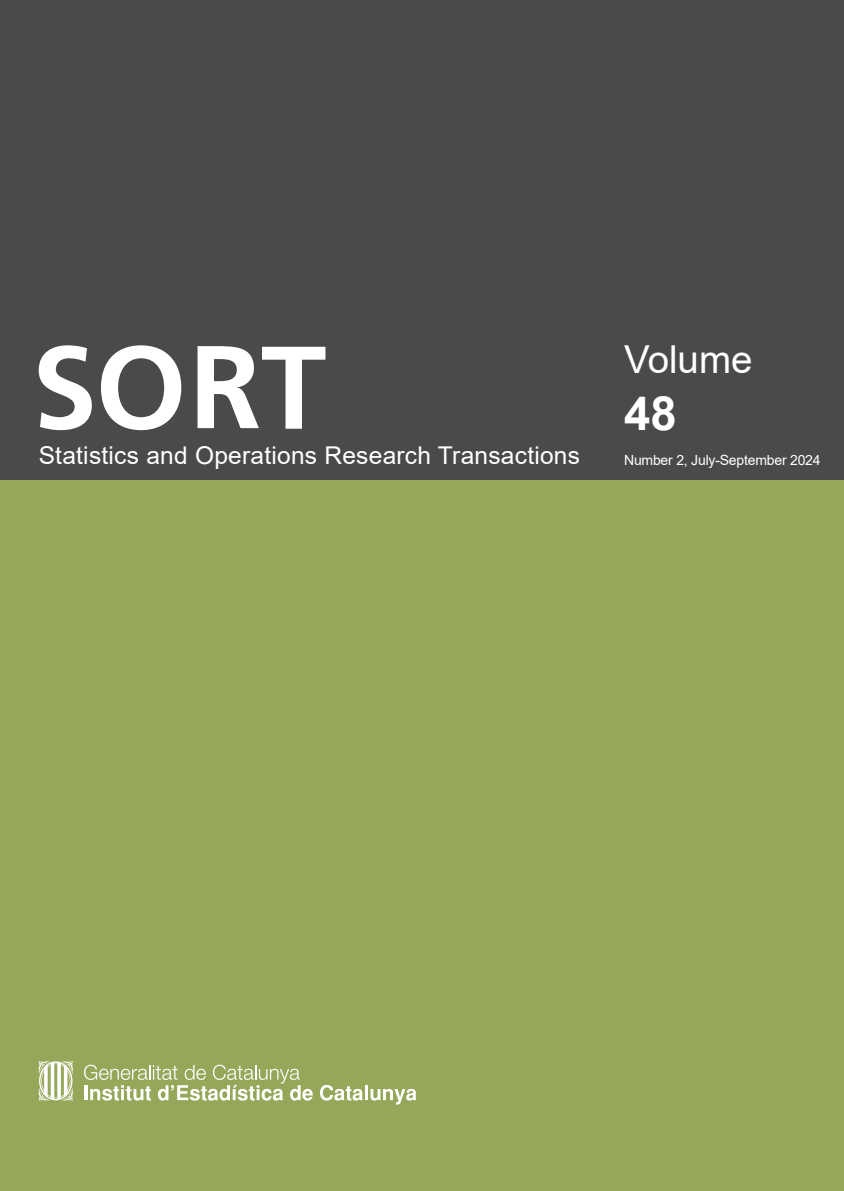
<style>
.page{position:relative;width:844px;height:1191px;background:#fff}
.page>*{position:absolute;margin:0;border:0;box-sizing:border-box;transform-origin:0 0}
.t1{font:700 47.25px "Arial";color:#fff}
.t2{font:38.5px "Arial";color:#fff}
.t3{font:24.5px "Arial";letter-spacing:.01em;color:#fff}
.t4{font:14px "Arial";letter-spacing:-.015em;color:#fff}
</style>
<div class="page">
<div style="left:0;top:479px;width:843px;height:712px;background:#96a75a"></div>
<div style="left:0;top:0;width:843px;height:480px;background:#4a4a49"></div>
<svg style="left:39px;top:345px;width:53px;height:85px"></svg>
<svg style="left:101px;top:345px;width:80px;height:85px"></svg>
<svg style="left:197px;top:346px;width:128px;height:83px"></svg>
<svg style="left:320px;top:1085px;width:96px;height:19px"></svg>
<svg style="left:84px;top:1064px;width:229px;height:36px"></svg>
<svg style="left:39px;top:1061px;width:34px;height:39px"></svg>
<h1 class="t3" style="left:39px;top:439px;width:542px">Statistics and Operations Research Transactions</h1>
<p class="t2" style="left:624px;top:332px;width:130px">Volume</p>
<p class="t1" style="left:624px;top:380px;width:54px">48</p>
<p class="t4" style="left:624px;top:451px;width:198px">Number 2, July-September 2024</p>
</div>
